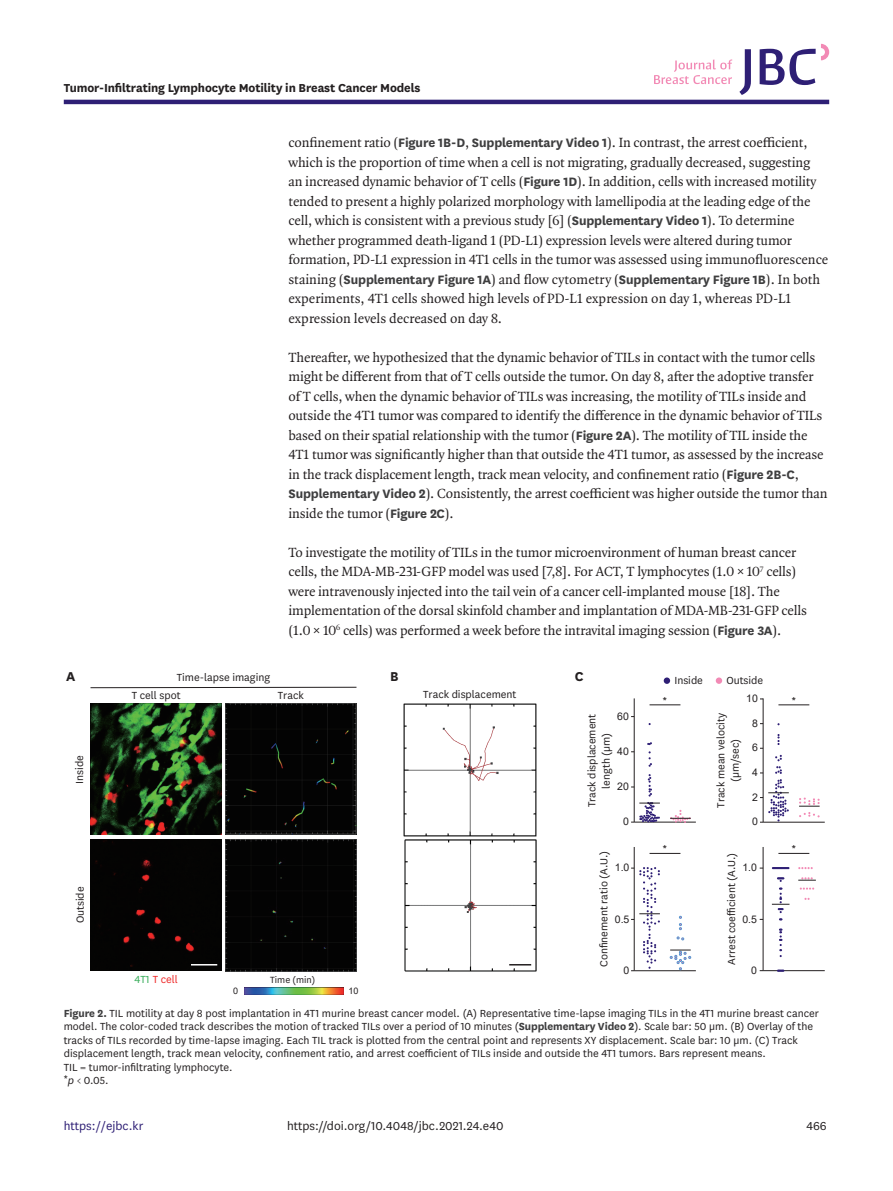
<style>
.page{position:relative;width:893px;height:1191px;background:#fff}
.page>*{position:absolute;margin:0;border:0;box-sizing:border-box;transform-origin:0 0}
.t1{font:700 15px "National";color:#231f20}
.body_p{font:14.25px/19.5px "Quadraat OT";letter-spacing:-.01em;color:#231f20}
.alt-title-type{font:700 13.5px "National";letter-spacing:-.01em;color:#231f20}
.doi_running_footer{font:13.5px "National";color:#231f20}
.t2{font:13.5px "National";color:#2e1f75}
.fig_caption{font:12px/13.5px "National";color:#231f20;text-align:center}
.t3{font:12px "National";color:#ee2928}
.t4{font:10.5px "Arial";color:#231f20}
.t5{font:10.5px "National";color:#231f20}
.t6{font:9px "Arial";color:#231f20}
.s1{font-family:"National";font-weight:700;color:#3e3e3f}
.s2{color:#38ad5a}
.s3{font-weight:700;color:#3e3e3f}
.s4{font-family:"Arial Unicode MS";font-size:10.5px}
.s5{font-style:italic}
</style>
<div class="page">
<hr style="left:64px;top:100px;width:765px;height:4px;background:#2e1f75">
<svg style="left:654px;top:59px;width:78px;height:25px"></svg>
<svg style="left:739px;top:44px;width:90px;height:51px"></svg>
<svg style="left:90px;top:686px;width:267px;height:2px"></svg>
<img style="left:245px;top:988px;width:99px;height:6px">
<img style="left:405px;top:840px;width:131px;height:131px">
<img style="left:91px;top:703px;width:131px;height:132px">
<img style="left:225px;top:703px;width:132px;height:132px">
<div style="left:91px;top:839px;width:131px;height:131px;background:#040403"></div>
<div style="left:225px;top:840px;width:131px;height:131px;background:#030303"></div>
<svg style="left:509px;top:964px;width:22px;height:1px"></svg>
<svg style="left:191px;top:964px;width:26px;height:1px"></svg>
<img style="left:403px;top:703px;width:133px;height:133px">
<hr style="left:634px;top:821px;width:62px;height:1px;background:#231f20">
<hr style="left:634px;top:698px;width:1px;height:124px;background:#231f20">
<svg style="left:670px;top:810px;width:21px;height:13px"></svg>
<svg style="left:649px;top:751px;width:3px;height:15px"></svg>
<svg style="left:647px;top:742px;width:5px;height:3px"></svg>
<svg style="left:648px;top:774px;width:4px;height:22px"></svg>
<svg style="left:631px;top:802px;width:29px;height:20px"></svg>
<hr style="left:649px;top:704px;width:31px;height:1px;background:#231f20">
<hr style="left:763px;top:822px;width:62px;height:1px;background:#231f20">
<hr style="left:763px;top:698px;width:1px;height:124px;background:#231f20">
<svg style="left:799px;top:797px;width:21px;height:20px"></svg>
<svg style="left:777px;top:734px;width:3px;height:11px"></svg>
<svg style="left:760px;top:755px;width:29px;height:68px"></svg>
<hr style="left:778px;top:704px;width:31px;height:1px;background:#231f20">
<hr style="left:634px;top:970px;width:62px;height:1px;background:#231f20">
<hr style="left:634px;top:847px;width:1px;height:123px;background:#231f20">
<svg style="left:679px;top:916px;width:3px;height:13px"></svg>
<svg style="left:677px;top:936px;width:7px;height:4px"></svg>
<svg style="left:670px;top:949px;width:21px;height:20px"></svg>
<svg style="left:631px;top:867px;width:29px;height:104px"></svg>
<hr style="left:649px;top:853px;width:31px;height:1px;background:#231f20">
<hr style="left:763px;top:970px;width:62px;height:1px;background:#231f20">
<hr style="left:763px;top:847px;width:1px;height:123px;background:#231f20">
<svg style="left:804px;top:897px;width:6px;height:3px"></svg>
<svg style="left:800px;top:887px;width:14px;height:2px"></svg>
<svg style="left:798px;top:867px;width:15px;height:2px"></svg>
<svg style="left:798px;top:877px;width:18px;height:3px"></svg>
<svg style="left:779px;top:928px;width:3px;height:29px"></svg>
<svg style="left:777px;top:969px;width:7px;height:2px"></svg>
<svg style="left:772px;top:867px;width:17px;height:2px"></svg>
<svg style="left:772px;top:877px;width:17px;height:43px"></svg>
<hr style="left:778px;top:853px;width:31px;height:1px;background:#231f20">
<div style="left:664px;top:677px;width:6px;height:7px;background:#2e1f75;border-radius:50%"></div>
<div style="left:716px;top:677px;width:6px;height:7px;background:#f28ab5;border-radius:50%"></div>
<p class="alt-title-type" style="left:64px;top:78px;width:358px">Tumor-Infiltrating Lymphocyte Motility in Breast Cancer Models</p>
<p class="body_p" style="left:289px;top:133px;width:541px">confinement ratio (<span class="s1">Figure 1B-D</span>, <span class="s1">Supplementary Video 1</span>). In contrast, the arrest coefficient, which is the proportion of time when a cell is not migrating, gradually decreased, suggesting<br>an increased dynamic behavior of T cells (<span class="s1">Figure 1D</span>). In addition, cells with increased motility tended to present a highly polarized morphology with lamellipodia at the leading edge of the cell, which is consistent with a previous study [6] (<span class="s1">Supplementary Video 1</span>). To determine whether programmed death-ligand 1 (PD-L1) expression levels were altered during tumor formation, PD-L1 expression in 4T1 cells in the tumor was assessed using immunofluorescence staining (<span class="s1">Supplementary Figure 1A</span>) and flow cytometry (<span class="s1">Supplementary Figure 1B</span>). In both experiments, 4T1 cells showed high levels of PD-L1 expression on day 1, whereas PD-L1 expression levels decreased on day 8.</p>
<p class="body_p" style="left:289px;top:347px;width:540px">Thereafter, we hypothesized that the dynamic behavior of TILs in contact with the tumor cells might be different from that of T cells outside the tumor. On day 8, after the adoptive transfer of T cells, when the dynamic behavior of TILs was increasing, the motility of TILs inside and outside the 4T1 tumor was compared to identify the difference in the dynamic behavior of TILs based on their spatial relationship with the tumor (<span class="s1">Figure 2A</span>). The motility of TIL inside the 4T1 tumor was significantly higher than that outside the 4T1 tumor, as assessed by the increase in the track displacement length, track mean velocity, and confinement ratio (<span class="s1">Figure 2B-C</span>, <span class="s1">Supplementary Video 2</span>). Consistently, the arrest coefficient was higher outside the tumor than inside the tumor (<span class="s1">Figure 2C</span>).</p>
<p class="body_p" style="left:289px;top:542px;width:520px">To investigate the motility of TILs in the tumor microenvironment of human breast cancer cells, the MDA-MB-231-GFP model was used [7,8]. For ACT, T lymphocytes (1.0 × 10<sup>7</sup> cells) were intravenously injected into the tail vein of a cancer cell-implanted mouse [18]. The implementation of the dorsal skinfold chamber and implantation of MDA-MB-231-GFP cells (1.0 × 10<sup>6</sup> cells) was performed a week before the intravital imaging session (<span class="s1">Figure 3A</span>).</p>
<p class="t1" style="left:66px;top:665px;width:11px">A</p>
<p class="t1" style="left:390px;top:665px;width:10px">B</p>
<p class="t1" style="left:575px;top:665px;width:10px">C</p>
<p class="fig_caption" style="left:177px;top:670px;width:95px">Time-lapse imaging</p>
<p class="fig_caption" style="left:674px;top:673px;width:30px">Inside</p>
<p class="fig_caption" style="left:726px;top:673px;width:38px">Outside</p>
<p class="fig_caption" style="left:132px;top:688px;width:51px">T cell spot</p>
<p class="fig_caption" style="left:278px;top:688px;width:28px">Track</p>
<p class="fig_caption" style="left:423px;top:687px;width:95px">Track displacement</p>
<p class="doi_running_footer" style="left:663px;top:692px;width:6px">*</p>
<p class="t4" style="left:746px;top:691px;width:13px">10</p>
<p class="doi_running_footer" style="left:791px;top:692px;width:6px">*</p>
<p class="fig_caption" style="left:72px;top:783px;width:30px;rotate:-90deg">Inside</p>
<p class="t4" style="left:617px;top:709px;width:13px">60</p>
<p class="fig_caption" style="left:584px;top:807px;width:95px;line-height:14.4px;rotate:-90deg">Track displacement length (µm)</p>
<p class="fig_caption" style="left:713px;top:807px;width:96px;rotate:-90deg">Track mean velocity</p>
<p class="fig_caption" style="left:728px;top:782px;width:45px;rotate:-90deg">(µm/sec)</p>
<p class="t4" style="left:617px;top:744px;width:13px">40</p>
<p class="t4" style="left:617px;top:779px;width:13px">20</p>
<p class="t4" style="left:752px;top:716px;width:7px">8</p>
<p class="t4" style="left:752px;top:740px;width:7px">6</p>
<p class="t4" style="left:752px;top:765px;width:7px">4</p>
<p class="t4" style="left:752px;top:789px;width:7px">2</p>
<p class="t4" style="left:623px;top:814px;width:7px">0</p>
<p class="t4" style="left:752px;top:814px;width:7px">0</p>
<p class="doi_running_footer" style="left:663px;top:840px;width:6px">*</p>
<p class="doi_running_footer" style="left:791px;top:840px;width:6px">*</p>
<p class="fig_caption" style="left:597px;top:967px;width:118px;rotate:-90deg">Confinement ratio (A.U.)</p>
<p class="fig_caption" style="left:724px;top:964px;width:113px;rotate:-90deg">Arrest coefficient (A.U.)</p>
<p class="t4" style="left:624px;top:963px;width:7px">0</p>
<p class="t4" style="left:742px;top:860px;width:16px">1.0</p>
<p class="t4" style="left:615px;top:860px;width:16px">1.0</p>
<p class="fig_caption" style="left:73px;top:923px;width:38px;rotate:-90deg">Outside</p>
<p class="t4" style="left:742px;top:911px;width:16px">0.5</p>
<p class="t4" style="left:615px;top:911px;width:16px">0.5</p>
<p class="t4" style="left:751px;top:963px;width:7px">0</p>
<p class="t3" style="left:134px;top:972px;width:45px"><span class="s2">4T1</span> T cell</p>
<p class="fig_caption" style="left:64px;top:1006px;width:757px;text-align:left"><span class="s3">Figure 2.</span> TIL motility at day 8 post implantation in 4T1 murine breast cancer model. (A) Representative time-lapse imaging TILs in the 4T1 murine breast cancer model. The color-coded track describes the motion of tracked TILs over a period of 10 minutes (<span class="s3">Supplementary Video 2</span>). Scale bar: 50 µm. (B) Overlay of the tracks of TILs recorded by time-lapse imaging. Each TIL track is plotted from the central point and represents XY displacement. Scale bar: 10 µm. (C) Track displacement length, track mean velocity, confinement ratio, and arrest coefficient of TILs inside and outside the 4T1 tumors. Bars represent means.<br>TIL = tumor-infiltrating lymphocyte.<br><span class="s4">*</span><span class="s5">p</span> &lt; 0.05.</p>
<p class="t5" style="left:270px;top:973px;width:47px">Time (min)</p>
<p class="t6" style="left:233px;top:985px;width:7px">0</p>
<p class="t6" style="left:348px;top:985px;width:12px">10</p>
<p class="t2" style="left:64px;top:1116px;width:81px">https://ejbc.kr</p>
<p class="doi_running_footer" style="left:287px;top:1116px;width:218px">https://doi.org/10.4048/jbc.2021.24.e40</p>
<p class="doi_running_footer" style="left:806px;top:1116px;width:22px">466</p>
</div>
